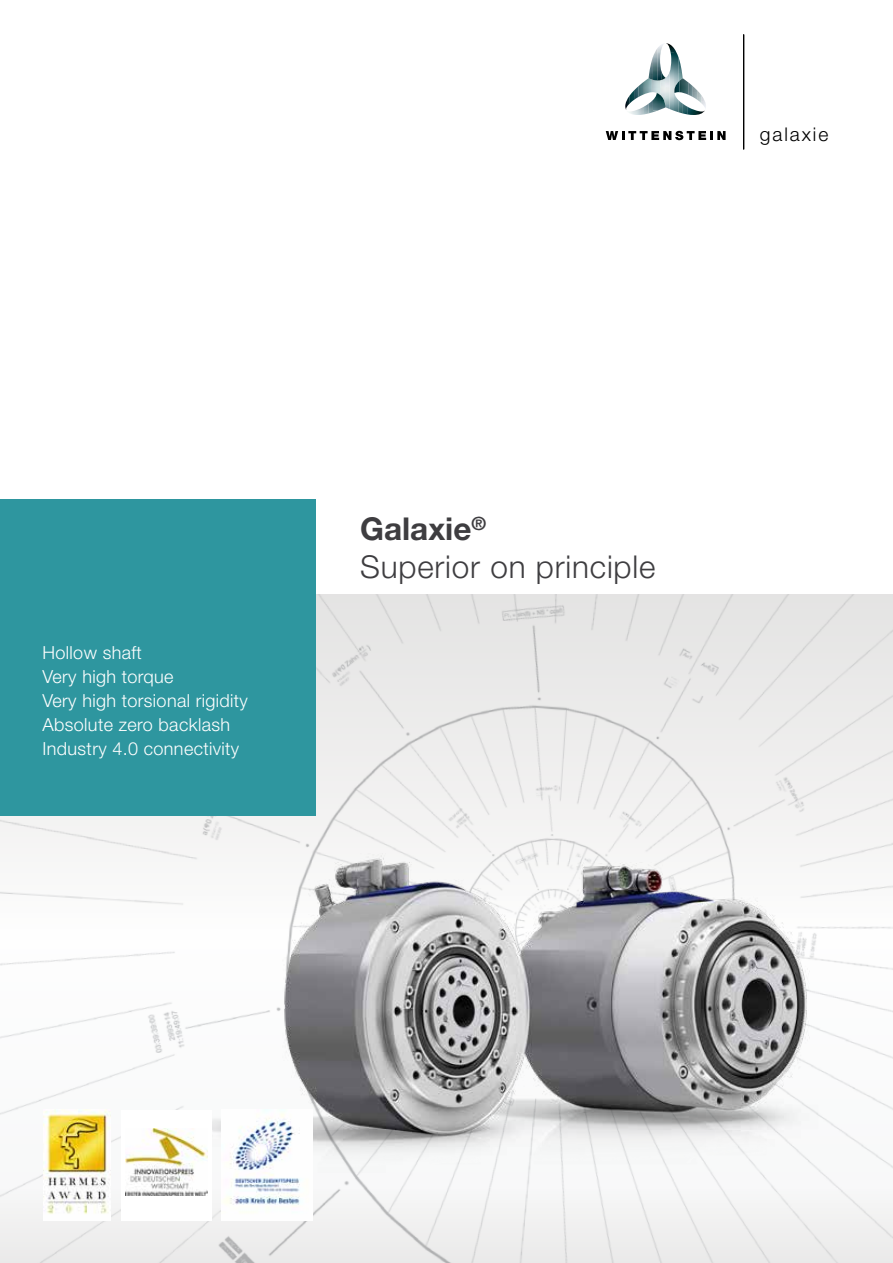
<style>
.page{position:relative;width:893px;height:1263px;background:#fff}
.page>*{position:absolute;margin:0;border:0;box-sizing:border-box;transform-origin:0 0}
.t1{font:300 31.5px "Helvetica Neue LT Std";letter-spacing:.025em;color:#3e3d40}
.t2{font:700 31.5px "Helvetica Neue LT Std";color:#3e3d40}
.t3{font:300 18.9px "Helvetica Neue LT Pro";letter-spacing:.1em;color:#000}
.t4{font:300 18px/24px "Helvetica Neue LT Std";letter-spacing:.02em;color:#fff}
</style>
<div class="page">
<img style="left:0;top:594px;width:893px;height:669px">
<img style="left:145px;top:838px;width:716px;height:413px">
<img style="left:222px;top:1110px;width:90px;height:110px">
<div style="left:121px;top:1110px;width:91px;height:110px;background:#fff"></div>
<img style="left:125px;top:1129px;width:83px;height:66px">
<img style="left:44px;top:1110px;width:67px;height:110px">
<div style="left:0;top:499px;width:316px;height:317px;background:#2e969f"></div>
<img style="left:674px;top:48px;width:4px;height:64px">
<img style="left:669px;top:52px;width:5px;height:59px">
<img style="left:678px;top:57px;width:5px;height:24px">
<img style="left:665px;top:77px;width:2px;height:29px">
<img style="left:643px;top:78px;width:9px;height:17px">
<img style="left:639px;top:82px;width:4px;height:15px">
<img style="left:652px;top:80px;width:9px;height:13px">
<img style="left:634px;top:86px;width:5px;height:14px">
<img style="left:630px;top:90px;width:4px;height:13px">
<img style="left:625px;top:95px;width:5px;height:15px">
<svg style="left:678px;top:100px;width:9px;height:14px"></svg>
<img style="left:687px;top:107px;width:18px;height:8px">
<svg style="left:657px;top:43px;width:17px;height:9px"></svg>
<img style="left:653px;top:49px;width:4px;height:31px">
<img style="left:657px;top:52px;width:5px;height:28px">
<img style="left:649px;top:57px;width:4px;height:23px">
<svg style="left:662px;top:73px;width:4px;height:7px"></svg>
<img style="left:679px;top:78px;width:9px;height:17px">
<img style="left:688px;top:82px;width:5px;height:15px">
<svg style="left:674px;top:81px;width:5px;height:12px"></svg>
<img style="left:693px;top:86px;width:4px;height:14px">
<img style="left:697px;top:90px;width:4px;height:13px">
<img style="left:653px;top:93px;width:13px;height:18px">
<img style="left:701px;top:95px;width:5px;height:15px">
<img style="left:626px;top:107px;width:18px;height:8px">
<svg style="left:644px;top:100px;width:14px;height:14px"></svg>
<svg style="left:606px;top:131px;width:120px;height:9px"></svg>
<hr style="left:743px;top:35px;width:1px;height:114px;background:#000">
<p class="t3" style="left:760px;top:122px;width:70px">galaxie</p>
<p class="t4" style="left:43px;top:641px;width:207px">Hollow shaft<br>Very high torque<br>Very high torsional rigidity<br>Absolute zero backlash<br>Industry 4.0 connectivity</p>
<h1 class="t2" style="left:360px;top:509px;width:128px">Galaxie<sup>®</sup></h1>
<h1 class="t1" style="left:360px;top:548px;width:297px">Superior on principle</h1>
</div>
